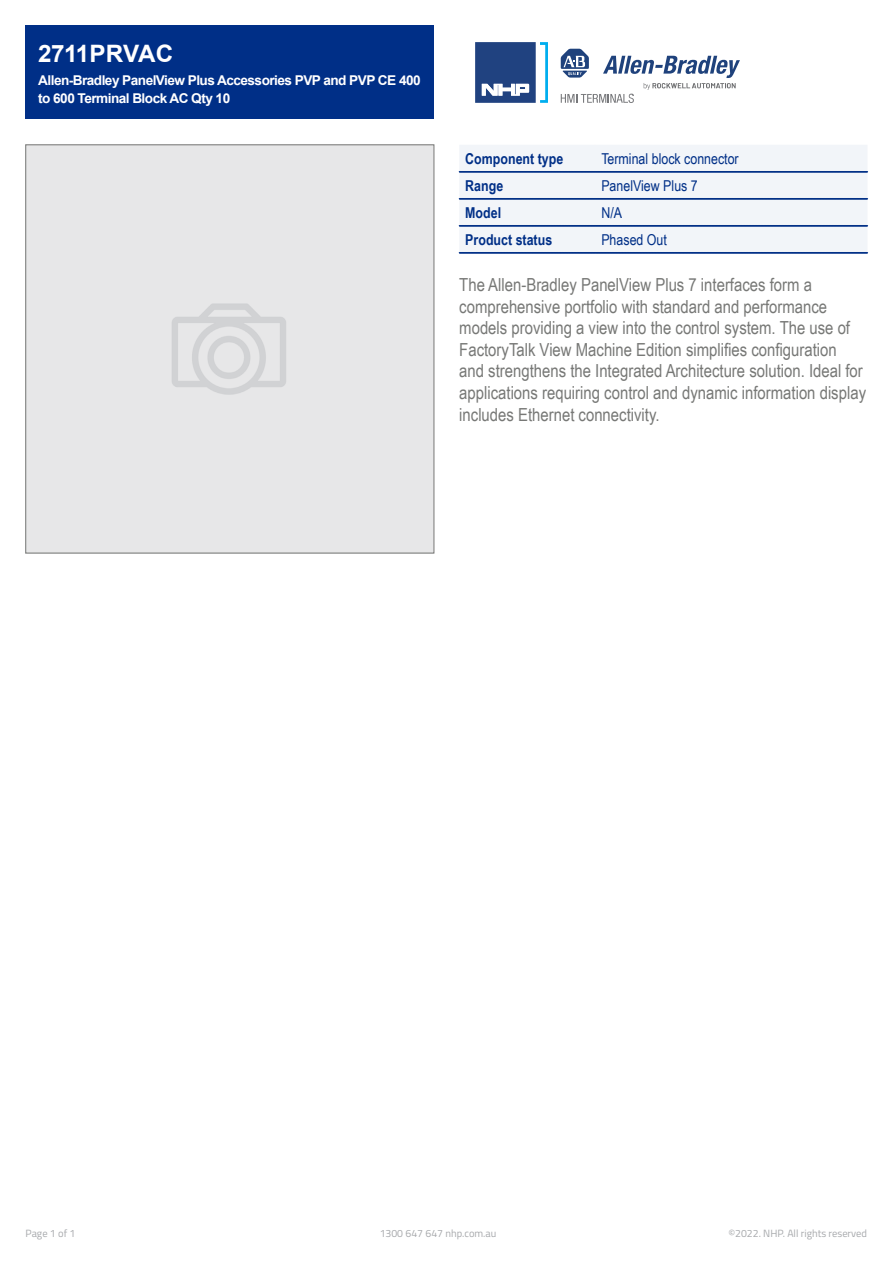
<style>
.page{position:relative;width:893px;height:1263px;background:#fff}
.page>*{position:absolute;margin:0;border:0;box-sizing:border-box;transform-origin:0 0}
.Item_Number{font:700 24px "Arial";letter-spacing:-.01em;color:#fff}
.t1{font:18px/21.6px "Arial Narrow";color:#777876}
.t2{font:15px "Arial Narrow";color:#002f87}
.t3{font:700 15px "Arial Narrow";color:#002f87}
.Display_Name{font:700 13.5px/18px "Arial";letter-spacing:-.04em;color:#fff}
.t4{font:10.5px "Titillium";color:#a7a9ac}
</style>
<div class="page">
<div style="left:26px;top:26px;width:408px;height:93px;background:#002f87"></div>
<svg style="left:475px;top:42px;width:73px;height:61px"></svg>
<svg style="left:561px;top:49px;width:179px;height:54px"></svg>
<svg style="left:459px;top:145px;width:409px;height:109px"></svg>
<p class="Item_Number" style="left:38px;top:37px;width:137px">2711PRVAC</p>
<p class="Display_Name" style="left:38px;top:71px;width:384px">Allen-Bradley PanelView Plus Accessories PVP and PVP CE 400 to 600 Terminal Block AC Qty 10</p>
<p class="t3" style="left:465px;top:147px;width:99px">Component type</p>
<p class="t2" style="left:601px;top:147px;width:139px">Terminal block connector</p>
<p class="t3" style="left:465px;top:174px;width:39px">Range</p>
<p class="t2" style="left:601px;top:174px;width:98px">PanelView Plus 7</p>
<p class="t3" style="left:465px;top:201px;width:37px">Model</p>
<p class="t2" style="left:601px;top:201px;width:22px">N/A</p>
<p class="t3" style="left:465px;top:228px;width:88px">Product status</p>
<p class="t2" style="left:601px;top:228px;width:67px">Phased Out</p>
<p class="t1" style="left:459px;top:273px;width:408px">The Allen-Bradley PanelView Plus 7 interfaces form a comprehensive portfolio with standard and performance models providing a view into the control system. The use of FactoryTalk View Machine Edition simplifies configuration and strengthens the Integrated Architecture solution. Ideal for applications requiring control and dynamic information display includes Ethernet connectivity.</p>
<p class="t4" style="left:26px;top:1226px;width:51px">Page 1 of 1</p>
<p class="t4" style="left:380px;top:1226px;width:118px">1300 647 647 nhp.com.au</p>
<p class="t4" style="left:728px;top:1226px;width:140px">©2022. NHP. All rights reserved</p>
</div>
